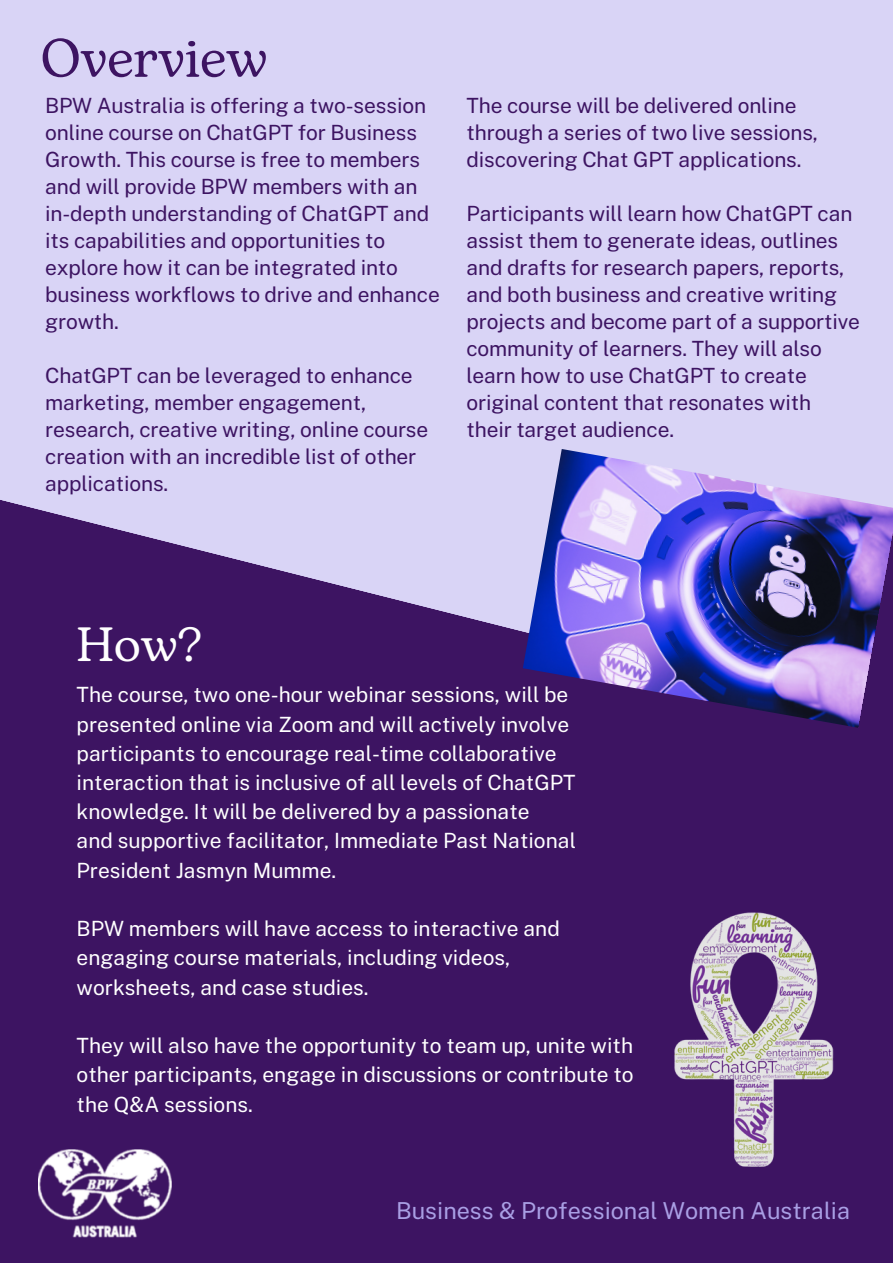
<style>
.page{position:relative;width:893px;height:1264px;background:#fff}
.page>*{position:absolute;margin:0;border:0;box-sizing:border-box;transform-origin:0 0}
.t1{font:54px "Bogart";color:#3d1462}
.t2{font:48px "Bogart";color:#fff}
.t3{font:23.4px "Public Sans";color:#a99fe4}
.t4{font:21px/27px "Public Sans";letter-spacing:-.005em;color:#3d1462}
.t5{font:21px/29.2px "Public Sans";color:#fff}
</style>
<div class="page">
<div style="left:0;top:0;width:892px;height:1262px;background:#d9d4f6"></div>
<div style="left:0;top:500px;width:892px;height:762px;background:#3d1462"></div>
<img style="left:38px;top:1149px;width:134px;height:88px">
<div style="left:814px;top:520px;width:78px;height:268px;background:#3d1462"></div>
<img style="left:523px;top:449px;width:369px;height:278px">
<img style="left:662px;top:909px;width:178px;height:263px">
<p class="t1" style="left:41px;top:19px;width:228px">Overview</p>
<p class="t4" style="left:45px;top:92px;width:396px">BPW Australia is offering a two-session online course on ChatGPT for Business Growth. This course is free to members and will provide BPW members with an in-depth understanding of ChatGPT and its capabilities and opportunities to explore how it can be integrated into business workflows to drive and enhance growth.</p>
<p class="t4" style="left:45px;top:361px;width:384px">ChatGPT can be leveraged to enhance marketing, member engagement, research, creative writing, online course creation with an incredible list of other applications.</p>
<p class="t4" style="left:466px;top:92px;width:353px">The course will be delivered online through a series of two live sessions, discovering Chat GPT applications.</p>
<p class="t4" style="left:466px;top:199px;width:395px">Participants will learn how ChatGPT can assist them to generate ideas, outlines and drafts for research papers, reports, and both business and creative writing projects and become part of a supportive community of learners. They will also learn how to use ChatGPT to create original content that resonates with</p>
<p class="t4" style="left:466px;top:415px;width:209px">their target audience.</p>
<p class="t2" style="left:77px;top:610px;width:126px">How?</p>
<p class="t5" style="left:77px;top:680px;width:500px">The course, two one-hour webinar sessions, will be presented online via Zoom and will actively involve participants to encourage real-time collaborative interaction that is inclusive of all levels of ChatGPT knowledge. It will be delivered by a passionate</p>
<p class="t5" style="left:77px;top:826px;width:501px">and supportive facilitator, Immediate Past National</p>
<p class="t5" style="left:77px;top:855px;width:261px">President Jasmyn Mumme.</p>
<p class="t5" style="left:77px;top:913px;width:484px">BPW members will have access to interactive and engaging course materials, including videos,</p>
<p class="t5" style="left:77px;top:972px;width:293px">worksheets, and case studies.</p>
<p class="t5" style="left:77px;top:1030px;width:558px;text-align:justify">They will also have the opportunity to team up, unite with other participants, engage in discussions or contribute to the Q&amp;A sessions.</p>
<p class="t3" style="left:396px;top:1196px;width:455px">Business &amp; Professional Women Australia</p>
</div>
